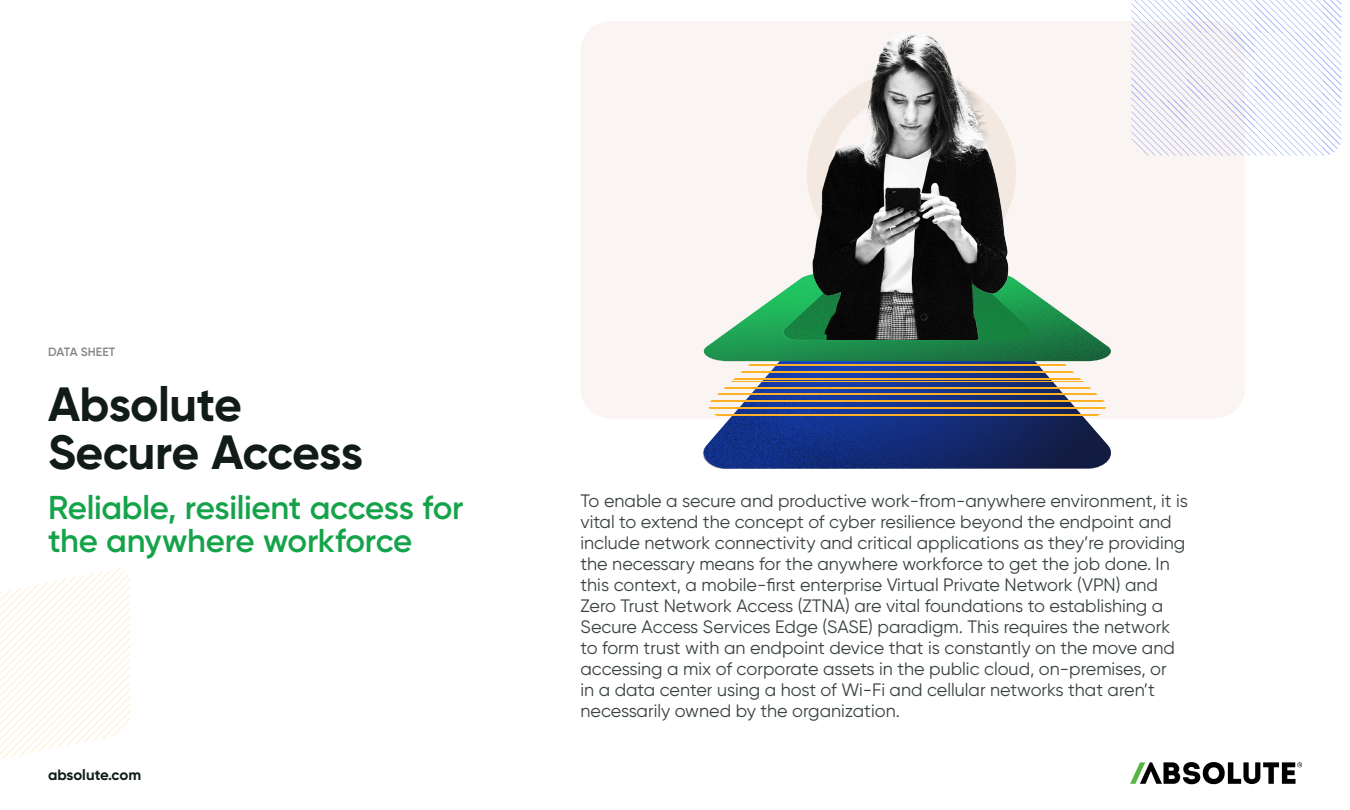
<style>
.page{position:relative;width:1350px;height:810px;background:#fff}
.page>*{position:absolute;margin:0;border:0;box-sizing:border-box;transform-origin:0 0}
.Headline__L{font:700 48px/48px "Gilroy";letter-spacing:-.015em;color:#111c18}
.Headline__M{font:600 33px/33px "Gilroy";letter-spacing:-.01em;color:#15a34a}
.Intro{font:18px/21px "Gilroy";color:#39423e}
.t1{font:700 15px "Gilroy";color:#111c18}
.Label__M{font:600 12px "Gilroy";letter-spacing:.005em;color:#808784}
</style>
<div class="page">
<div style="left:580px;top:21px;width:665px;height:397px;background:#faf5f2;border-radius:30px"></div>
<svg style="left:0;top:568px;width:131px;height:191px"></svg>
<svg style="left:1131px;top:0;width:211px;height:156px"></svg>
<img style="left:703px;top:419px;width:408px;height:50px">
<svg style="left:708px;top:381px;width:398px;height:38px;background:#76717c"></svg>
<img style="left:723px;top:361px;width:368px;height:20px">
<svg style="left:703px;top:278px;width:408px;height:83px"></svg>
<img style="left:801px;top:34px;width:222px;height:306px">
<svg style="left:1130px;top:762px;width:172px;height:22px"></svg>
<p class="Label__M" style="left:48px;top:344px;width:69px">DATA SHEET</p>
<p class="Headline__L" style="left:48px;top:380px;width:317px">Absolute<br>Secure Access</p>
<p class="Headline__M" style="left:48px;top:491px;width:417px">Reliable, resilient access for the anywhere workforce</p>
<p class="t1" style="left:48px;top:765px;width:95px">absolute.com</p>
<p class="Intro" style="left:580px;top:490px;width:609px">To enable a secure and productive work-from-anywhere environment, it is vital to extend the concept of cyber resilience beyond the endpoint and include network connectivity and critical applications as they’re providing the necessary means for the anywhere workforce to get the job done. In this context, a mobile-first enterprise Virtual Private Network (VPN) and Zero Trust Network Access (ZTNA) are vital foundations to establishing a Secure Access Services Edge (SASE) paradigm. This requires the network to form trust with an endpoint device that is constantly on the move and accessing a mix of corporate assets in the public cloud, on-premises, or<br>in a data center using a host of Wi-Fi and cellular networks that aren’t necessarily owned by the organization.</p>
</div>
